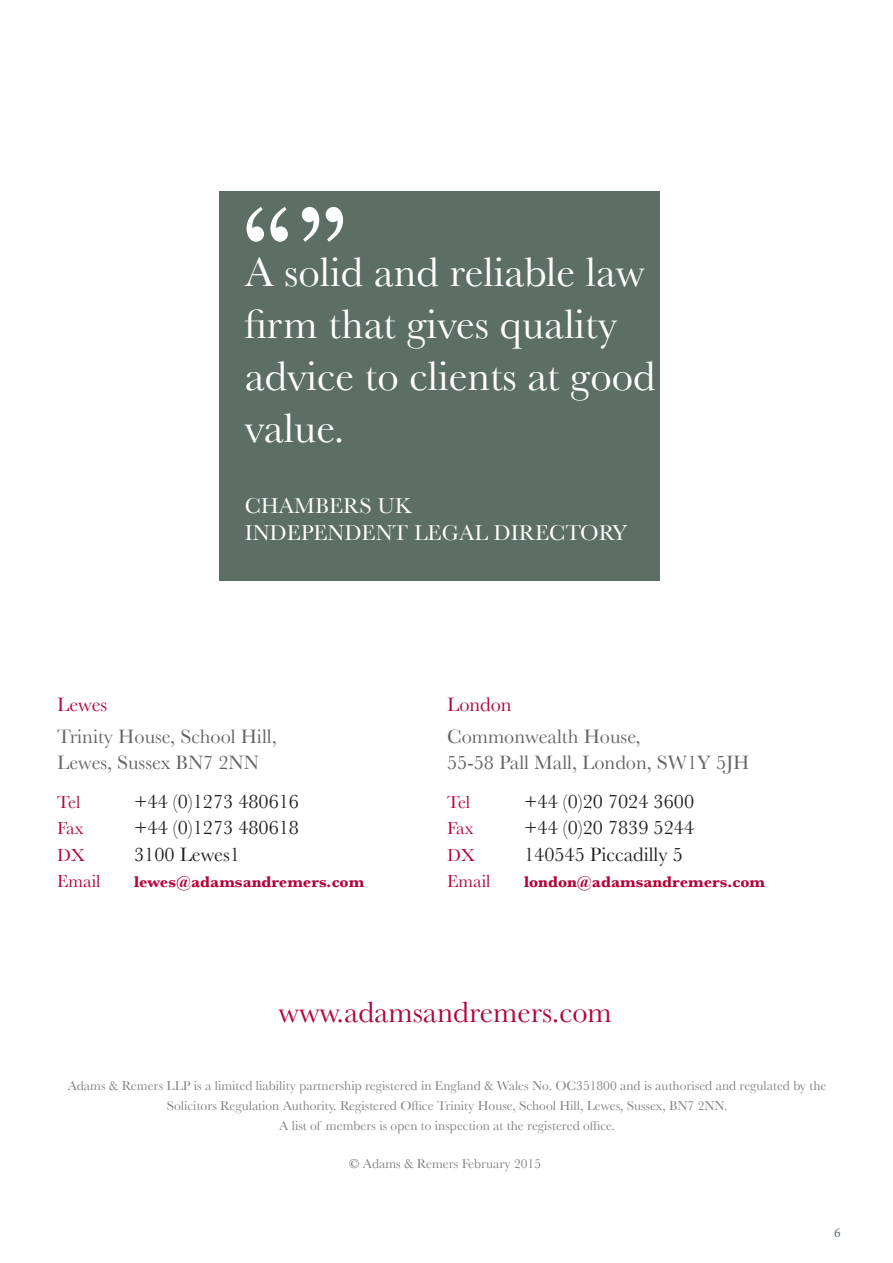
<style>
.page{position:relative;width:893px;height:1263px;background:#fff}
.page>*{position:absolute;margin:0;border:0;box-sizing:border-box;transform-origin:0 0}
.t1{font:42.75px/51.8px "Baskerville";color:#fff}
.t2{font:30.3px "Baskerville";color:#b30437}
.t3{font:22.5px "Baskerville";color:#fff}
.t4{font:20.25px "Baskerville";color:#231f20}
.t5{font:20.25px/26.4px "Baskerville";color:#636265}
.t6{font:20.25px "Baskerville";color:#b30437}
.t7{font:18.15px "Baskerville";color:#b30437}
.t8{font:700 16.2px "Baskerville";color:#b30437}
.t9{font:13.5px/20.2px "Baskerville";color:#808084;text-align:center}
.t10{font:13.5px "Minion Pro";color:#5d6e65}
.s1{color:#636265}
</style>
<div class="page">
<div style="left:219px;top:191px;width:440px;height:390px;background:#5d6e65"></div>
<svg style="left:247px;top:207px;width:41px;height:35px"></svg>
<svg style="left:302px;top:207px;width:41px;height:35px"></svg>
<p class="t1" style="left:245px;top:246px;width:412px">A solid and reliable law firm that gives quality advice to clients at good value.</p>
<p class="t3" style="left:245px;top:493px;width:169px">CHAMBERS UK</p>
<p class="t3" style="left:245px;top:519px;width:384px">INDEPENDENT LEGAL DIRECTORY</p>
<p class="t6" style="left:57px;top:692px;width:52px">Lewes</p>
<p class="t5" style="left:57px;top:723px;width:221px">Trinity House, School Hill,<br>Lewes, Sussex BN7 2NN</p>
<p class="t7" style="left:57px;top:791px;width:25px">Tel</p>
<p class="t4" style="left:134px;top:789px;width:166px">+44 (0)1273 480616</p>
<p class="t7" style="left:57px;top:818px;width:28px">Fax</p>
<p class="t4" style="left:134px;top:816px;width:166px">+44 (0)1273 480618</p>
<p class="t7" style="left:57px;top:844px;width:29px">DX</p>
<p class="t4" style="left:134px;top:842px;width:107px">3100 Lewes1</p>
<p class="t7" style="left:57px;top:871px;width:45px">Email</p>
<p class="t8" style="left:134px;top:873px;width:232px">lewes@adamsandremers.com</p>
<p class="t6" style="left:447px;top:692px;width:66px">London</p>
<p class="t5" style="left:447px;top:723px;width:304px">Commonwealth House,<br>55-58 Pall Mall, London, SW1Y 5JH</p>
<p class="t7" style="left:447px;top:791px;width:25px">Tel</p>
<p class="t4" style="left:524px;top:789px;width:172px">+44 (0)20 7024 3600</p>
<p class="t7" style="left:447px;top:818px;width:28px">Fax</p>
<p class="t4" style="left:524px;top:816px;width:172px">+44 (0)20 7839 5244</p>
<p class="t7" style="left:447px;top:844px;width:29px">DX</p>
<p class="t4" style="left:524px;top:842px;width:160px">140545 Piccadilly 5</p>
<p class="t7" style="left:447px;top:871px;width:45px">Email</p>
<p class="t8" style="left:524px;top:873px;width:242px">london@adamsandremers.com</p>
<p class="t2" style="left:278px;top:994px;width:335px">www.adamsandremers.com</p>
<p class="t9" style="left:68px;top:1075px;width:760px">Adams &amp; Remers LLP is a limited liability partnership registered in England &amp; Wales No. OC351800 and is authorised and regulated by the<br>Solicitors Regulation Authority. Registered Office Trinity House, School Hill, Lewes, Sussex, BN7 2NN.</p>
<p class="t9" style="left:279px;top:1116px;width:337px">A list of members is open to inspection at the registered office.</p>
<p class="t9" style="left:349px;top:1153px;width:193px"><span class="s1">©</span> Adams &amp; Remers February 2015</p>
<p class="t10" style="left:834px;top:1224px;width:8px">6</p>
</div>
